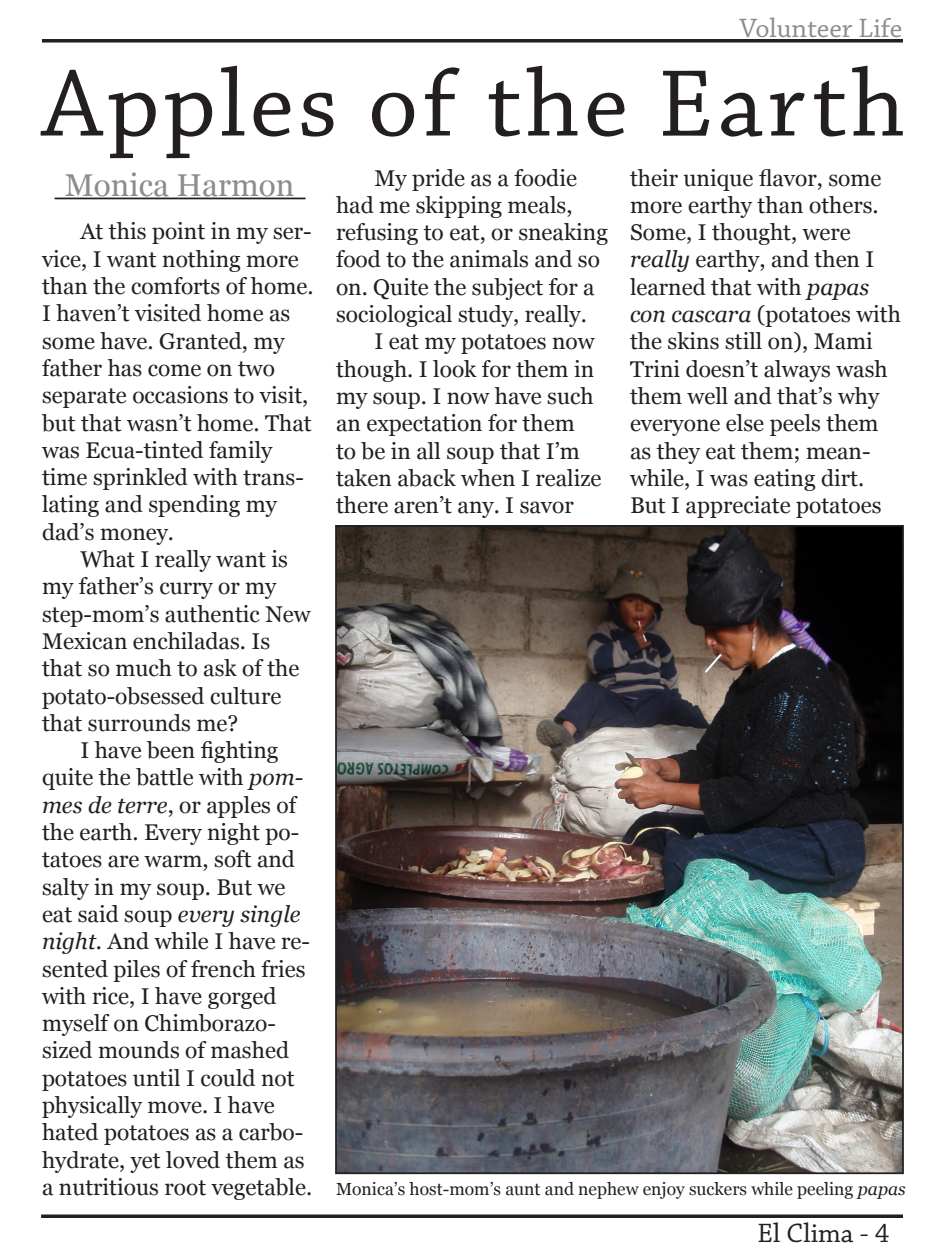
<style>
.page{position:relative;width:945px;height:1260px;background:#fff}
.page>*{position:absolute;margin:0;border:0;box-sizing:border-box;transform-origin:0 0}
.t1{font:99.75px "Chaparral Pro";letter-spacing:.04em;color:#231f20}
.t2{font:31.5px "Georgia";color:#8a8c8f}
.t3{font:28px "Chaparral Pro";color:#8a8c8f}
.t4{font:28px "Chaparral Pro";color:#231f20}
.t5{font:22.75px/27.3px "Georgia";color:#231f20}
.t6{font:17.5px "Georgia";color:#231f20}
.s1{font-style:italic}
</style>
<div class="page">
<svg style="left:42px;top:39px;width:861px;height:4px;background:#3e3a3b"></svg>
<svg style="left:41px;top:1214px;width:862px;height:4px;background:#3e3a3b"></svg>
<hr style="left:55px;top:198px;width:251px;height:1px;background:#231f20">
<img style="left:338px;top:528px;width:563px;height:643px">
<p class="t3" style="left:740px;top:13px;width:164px">Volunteer Life</p>
<p class="t1" style="left:42px;top:49px;width:865px">Apples of the Earth</p>
<p class="t2" style="left:65px;top:167px;width:231px">Monica Harmon</p>
<p class="t5" style="left:630px;top:164px;width:272px">their unique flavor, some more earthy than others.<br>Some, I thought, were <span class="s1">really</span> earthy, and then I learned that with <span class="s1">papas con cascara</span> (potatoes with the skins still on), Mami<br>Trini doesn’t always wash them well and that’s why everyone else peels them as they eat them; mean&shy;while, I was eating dirt.<br>But I appreciate potatoes</p>
<p class="t5" style="left:336px;top:164px;width:273px;text-indent:38px">My pride as a foodie had me skipping meals, refusing to eat, or sneaking food to the animals and so on. Quite the subject for a sociological study, really.</p>
<p class="t5" style="left:336px;top:328px;width:267px;text-indent:38px">I eat my potatoes now though. I look for them in my soup. I now have such an expectation for them<br>to be in all soup that I’m taken aback when I realize there aren’t any. I savor</p>
<p class="t5" style="left:42px;top:218px;width:273px;text-indent:38px">At this point in my ser&shy;vice, I want nothing more than the comforts of home.<br>I haven’t visited home as some have. Granted, my father has come on two separate occasions to visit, but that wasn’t home. That was Ecua-tinted family time sprinkled with trans&shy;lating and spending my dad’s money.</p>
<p class="t5" style="left:42px;top:546px;width:270px;text-indent:38px">What I really want is my father’s curry or my step-mom’s authentic New<br>Mexican enchiladas. Is that so much to ask of the potato-obsessed culture that surrounds me?</p>
<p class="t5" style="left:42px;top:737px;width:272px;text-indent:38px">I have been fighting quite the battle with <span class="s1">pom&shy;mes de terre</span>, or apples of the earth. Every night po&shy;tatoes are warm, soft and salty in my soup. But we eat said soup <span class="s1">every single night</span>. And while I have re&shy;sented piles of french fries with rice, I have gorged myself on Chimborazo&shy;sized mounds of mashed potatoes until I could not physically move. I have hated potatoes as a carbo&shy;hydrate, yet loved them as a nutritious root vegetable.</p>
<p class="t6" style="left:336px;top:1179px;width:571px">Monica’s host-mom’s aunt and nephew enjoy suckers while peeling <span class="s1">papas</span></p>
<p class="t4" style="left:757px;top:1218px;width:134px">El Clima - 4</p>
</div>
